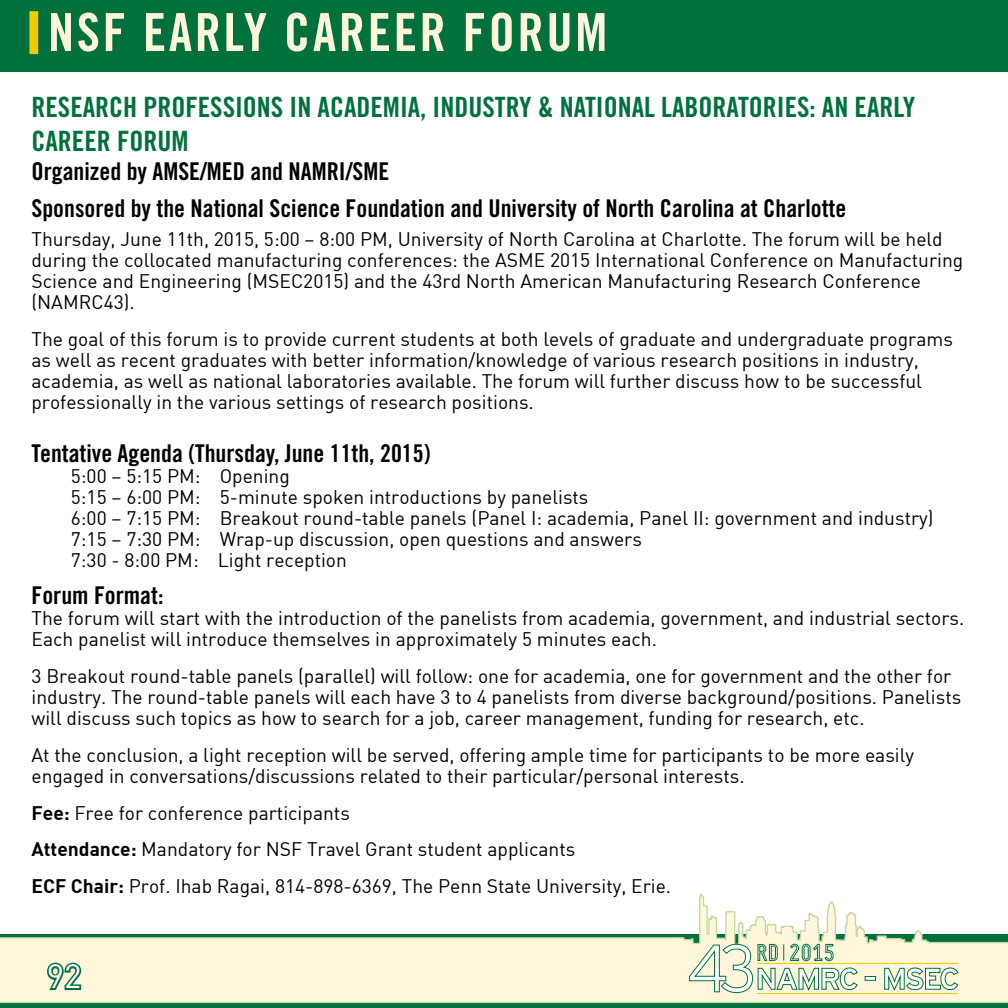
<style>
.page{position:relative;width:1008px;height:1008px;background:#fff}
.page>*{position:absolute;margin:0;border:0;box-sizing:border-box;transform-origin:0 0}
.t1{font:52.5px "Trade Gothic LT Std Bd Cn 20";letter-spacing:.05em;color:#fff6dc}
.t2{font:33.25px "DIN";color:#fff}
.t3{font:28px/33.6px "Trade Gothic LT Std Bd Cn 20";color:#00713d}
.t4{font:24.5px/37.3px "Trade Gothic LT Std Bd Cn 20";color:#000}
.t5{font:19.25px/21px "DIN";color:#000}
.s1{font-family:"DIN Bold"}
</style>
<div class="page">
<div style="left:0;top:0;width:1008px;height:72px;background:#00713d"></div>
<div style="left:0;top:935px;width:1008px;height:73px;background:#00713d"></div>
<svg style="left:0;top:894px;width:1008px;height:110px"></svg>
<hr style="left:757px;top:993px;width:201px;height:1px;background:#f0cb00">
<svg style="left:689px;top:944px;width:269px;height:49px;background:#dae3c8"></svg>
<svg style="left:44px;top:960px;width:40px;height:32px"></svg>
<div style="left:29px;top:11px;width:9px;height:43px;background:#f0cb00"></div>
<h1 class="t1" style="left:48px;top:0;width:26px">NSF</h1>
<h1 class="t1" style="left:143px;top:0;width:460px">Early Career Forum</h1>
<h3 class="t3" style="left:32px;top:90px;width:885px">Research Professions in Academia, Industry &amp; National Laboratories: An Early<br>Career Forum</h3>
<p class="t4" style="left:32px;top:153px;width:816px">Organized by AMSE/MED and NAMRI/SME<br>Sponsored by the National Science Foundation and University of North Carolina at Charlotte</p>
<p class="t5" style="left:32px;top:228px;width:933px">Thursday, June 11th, 2015, 5:00 – 8:00 PM, University of North Carolina at Charlotte. The forum will be held during the collocated manufacturing conferences: the ASME 2015 International Conference on Manufacturing Science and Engineering (MSEC2015) and the 43rd North American Manufacturing Research Conference (NAMRC43).</p>
<p class="t5" style="left:32px;top:328px;width:923px">The goal of this forum is to provide current students at both levels of graduate and undergraduate programs as well as recent graduates with better information/knowledge of various research positions in industry, academia, as well as national laboratories available. The forum will further discuss how to be successful professionally in the various settings of research positions.</p>
<p class="t4" style="left:32px;top:434px;width:400px">Tentative Agenda (Thursday, June 11th, 2015)</p>
<p class="t5" style="left:71px;top:465px;width:864px">5:00 – 5:15 PM: Opening<br>5:15 – 6:00 PM: 5-minute spoken introductions by panelists<br>6:00 – 7:15 PM: Breakout round-table panels (Panel I: academia, Panel II: government and industry)<br>7:15 – 7:30 PM: Wrap-up discussion, open questions and answers<br>7:30 - 8:00 PM: Light reception</p>
<p class="t4" style="left:32px;top:577px;width:133px">Forum Format:</p>
<p class="t5" style="left:32px;top:607px;width:934px">The forum will start with the introduction of the panelists from academia, government, and industrial sectors.<br>Each panelist will introduce themselves in approximately 5 minutes each.</p>
<p class="t5" style="left:32px;top:665px;width:931px">3 Breakout round-table panels (parallel) will follow: one for academia, one for government and the other for industry. The round-table panels will each have 3 to 4 panelists from diverse background/positions. Panelists will discuss such topics as how to search for a job, career management, funding for research, etc.</p>
<p class="t5" style="left:32px;top:744px;width:884px">At the conclusion, a light reception will be served, offering ample time for participants to be more easily engaged in conversations/discussions related to their particular/personal interests.</p>
<p class="t5" style="left:32px;top:794px;width:641px;line-height:36.8px"><span class="s1">Fee:</span> Free for conference participants<br><span class="s1">Attendance:</span> Mandatory for NSF Travel Grant student applicants<br><span class="s1">ECF Chair:</span> Prof. Ihab Ragai, 814-898-6369, The Penn State University, Erie.</p>
<h2 class="t2" style="left:47px;top:956px;width:36px">92</h2>
</div>
